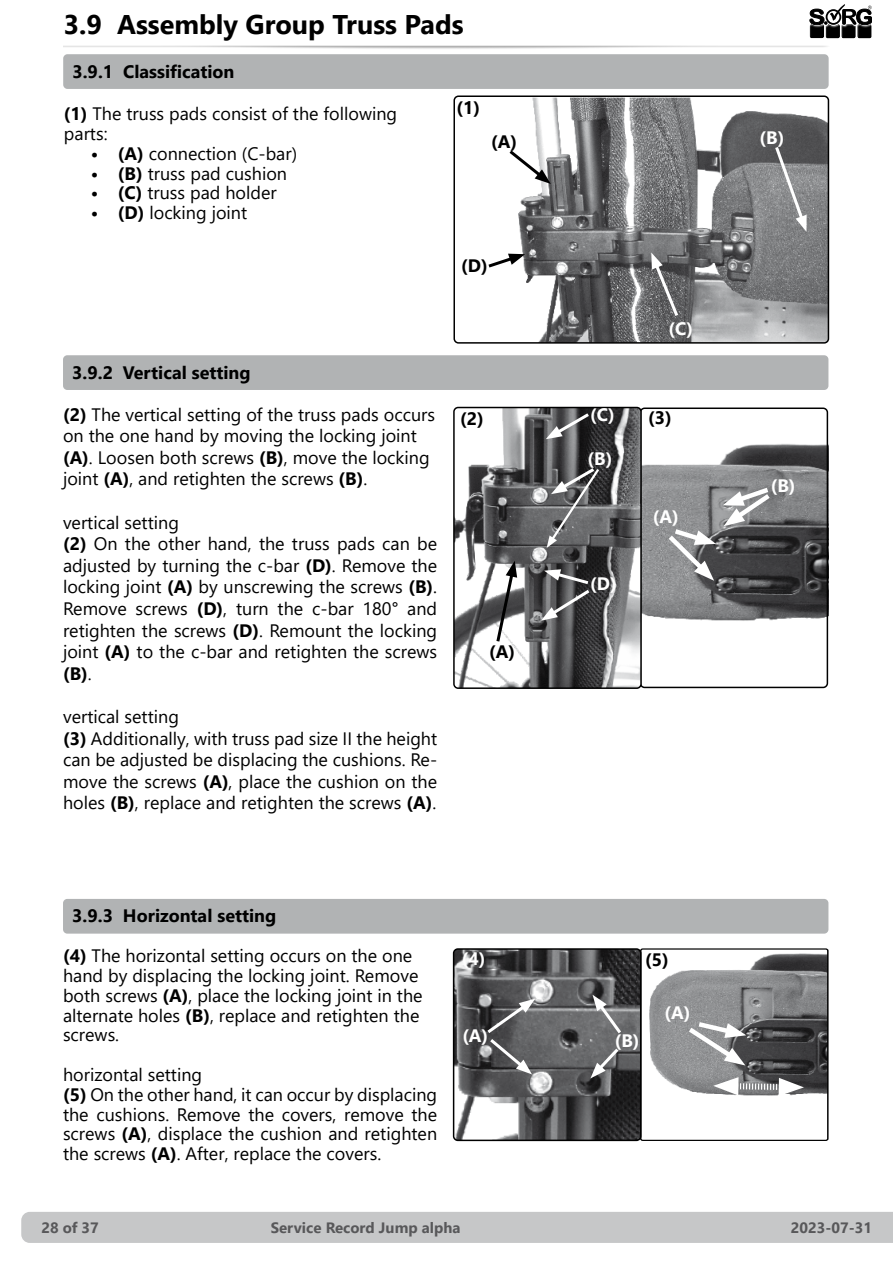
<style>
.page{position:relative;width:893px;height:1263px;background:#fff}
.page>*{position:absolute;margin:0;border:0;box-sizing:border-box;transform-origin:0 0}
.t1{font:700 27px "Segoe UI";color:#000}
.t2{font:18px/21.6px "Segoe UI";color:#000}
.t3{font:700 18px "Segoe UI";color:#000}
.t4{font:700 18px "Segoe UI";color:#fff}
.t5{font:700 15px "Segoe UI";color:#58585a}
.s1{font-weight:700}
</style>
<div class="page">
<div style="left:21px;top:1212px;width:872px;height:31px;background:#c6c7c8"></div>
<svg style="left:810px;top:4px;width:62px;height:34px"></svg>
<div style="left:810px;top:23px;width:15px;height:15px;background:#000;opacity:.75"></div>
<img style="left:643px;top:444px;width:182px;height:177px">
<div style="left:63px;top:54px;width:766px;height:35px;background:#b1b3b4;border-radius:4px"></div>
<img style="left:515px;top:98px;width:311px;height:243px">
<div style="left:453px;top:95px;width:376px;height:249px;border:2px solid #000;border-radius:4px"></div>
<svg style="left:509px;top:147px;width:42px;height:37px"></svg>
<svg style="left:773px;top:144px;width:34px;height:88px;background:#8a8b8d"></svg>
<svg style="left:488px;top:254px;width:37px;height:16px"></svg>
<svg style="left:651px;top:252px;width:30px;height:67px;background:#737375"></svg>
<div style="left:63px;top:355px;width:765px;height:35px;background:#b1b3b4;border-radius:4px"></div>
<div style="left:640px;top:407px;width:188px;height:281px;border:2px solid #000;border-radius:4px"></div>
<img style="left:456px;top:410px;width:183px;height:276px">
<div style="left:453px;top:407px;width:189px;height:282px;border:2px solid #000;border-radius:4px"></div>
<svg style="left:664px;top:526px;width:52px;height:55px"></svg>
<svg style="left:723px;top:484px;width:52px;height:42px"></svg>
<svg style="left:546px;top:410px;width:46px;height:29px"></svg>
<svg style="left:541px;top:569px;width:52px;height:52px;background:#616162"></svg>
<svg style="left:494px;top:561px;width:23px;height:84px"></svg>
<svg style="left:547px;top:465px;width:54px;height:83px;background:#6c6d6e"></svg>
<div style="left:63px;top:899px;width:765px;height:35px;background:#b1b3b4;border-radius:4px"></div>
<img style="left:456px;top:951px;width:370px;height:187px">
<div style="left:640px;top:948px;width:188px;height:193px;border:1px solid #000;border-radius:2px"></div>
<svg style="left:713px;top:1077px;width:91px;height:19px"></svg>
<svg style="left:684px;top:1019px;width:62px;height:46px"></svg>
<div style="left:453px;top:948px;width:188px;height:193px;border:2px solid #000;border-radius:4px"></div>
<svg style="left:484px;top:998px;width:51px;height:76px;background:#68686a"></svg>
<svg style="left:592px;top:995px;width:32px;height:42px"></svg>
<svg style="left:590px;top:1045px;width:32px;height:33px"></svg>
<h1 class="t1" style="left:64px;top:-1px;width:401px">3.9 Assembly Group Truss Pads</h1>
<p class="t3" style="left:72px;top:54px;width:164px">3.9.1 Classification</p>
<p class="t2" style="left:64px;top:102px;width:335px;line-height:19.8px"><span class="s1">(1)</span> The truss pads consist of the following parts:</p>
<p class="t2" style="left:91px;top:141px;width:208px"><span class="s1">• (A)</span> connection (C-bar)</p>
<p class="t2" style="left:91px;top:161px;width:198px"><span class="s1">• (B)</span> truss pad cushion</p>
<p class="t2" style="left:91px;top:181px;width:187px"><span class="s1">• (C)</span> truss pad holder</p>
<p class="t2" style="left:91px;top:200px;width:158px"><span class="s1">• (D)</span> locking joint</p>
<p class="t3" style="left:456px;top:90px;width:25px">(1)</p>
<p class="t3" style="left:491px;top:124px;width:27px">(A)</p>
<p class="t3" style="left:461px;top:248px;width:28px">(D)</p>
<p class="t3" style="left:72px;top:355px;width:180px">3.9.2 Vertical setting</p>
<p class="t2" style="left:63px;top:402px;width:374px"><span class="s1">(2)</span> The vertical setting of the truss pads occurs on the one hand by moving the locking joint <span class="s1">(A)</span>. Loosen both screws <span class="s1">(B)</span>, move the locking joint <span class="s1">(A)</span>, and retighten the screws <span class="s1">(B)</span>.</p>
<p class="t2" style="left:63px;top:510px;width:376px">vertical setting<br><span class="s1">(2)</span> On the other hand, the truss pads can be adjusted by turning the c-bar <span class="s1">(D)</span>. Remove the locking joint <span class="s1">(A)</span> by unscrewing the screws <span class="s1">(B)</span>.<br>Remove screws <span class="s1">(D)</span>, turn the c-bar 180° and retighten the screws <span class="s1">(D)</span>. Remount the locking joint <span class="s1">(A)</span> to the c-bar and retighten the screws <span class="s1">(B)</span>.</p>
<p class="t2" style="left:63px;top:704px;width:376px">vertical setting<br><span class="s1">(3)</span> Additionally, with truss pad size II the height can be adjusted be displacing the cushions. Re&shy;move the screws <span class="s1">(A)</span>, place the cushion on the holes <span class="s1">(B)</span>, replace and retighten the screws <span class="s1">(A)</span>.</p>
<p class="t3" style="left:460px;top:401px;width:25px">(2)</p>
<p class="t3" style="left:489px;top:634px;width:27px">(A)</p>
<p class="t3" style="left:72px;top:899px;width:205px">3.9.3 Horizontal setting</p>
<p class="t2" style="left:63px;top:944px;width:361px;line-height:19.8px"><span class="s1">(4)</span> The horizontal setting occurs on the one hand by displacing the locking joint. Remove both screws <span class="s1">(A)</span>, place the locking joint in the alternate holes <span class="s1">(B)</span>, replace and retighten the screws.</p>
<p class="t2" style="left:63px;top:1063px;width:376px;line-height:19.8px">horizontal setting<br><span class="s1">(5)</span> On the other hand, it can occur by displacing the cushions. Remove the covers, remove the screws <span class="s1">(A)</span>, displace the cushion and retighten the screws <span class="s1">(A)</span>. After, replace the covers.</p>
<p class="t4" style="left:462px;top:942px;width:25px">(4)</p>
<p class="t4" style="left:462px;top:1018px;width:27px">(A)</p>
<p class="t4" style="left:760px;top:121px;width:26px">(B)</p>
<p class="t4" style="left:590px;top:398px;width:26px">(C)</p>
<p class="t4" style="left:588px;top:441px;width:26px">(B)</p>
<p class="t4" style="left:590px;top:566px;width:28px">(D)</p>
<p class="t4" style="left:669px;top:311px;width:26px">(C)</p>
<p class="t3" style="left:648px;top:401px;width:25px">(3)</p>
<p class="t4" style="left:653px;top:500px;width:27px">(A)</p>
<p class="t4" style="left:771px;top:469px;width:26px">(B)</p>
<p class="t3" style="left:645px;top:943px;width:25px">(5)</p>
<p class="t4" style="left:615px;top:1024px;width:26px">(B)</p>
<p class="t4" style="left:665px;top:995px;width:27px">(A)</p>
<p class="t5" style="left:41px;top:1213px;width:59px">28 of 37</p>
<p class="t5" style="left:271px;top:1213px;width:191px">Service Record Jump alpha</p>
<p class="t5" style="left:791px;top:1213px;width:83px">2023-07-31</p>
</div>
